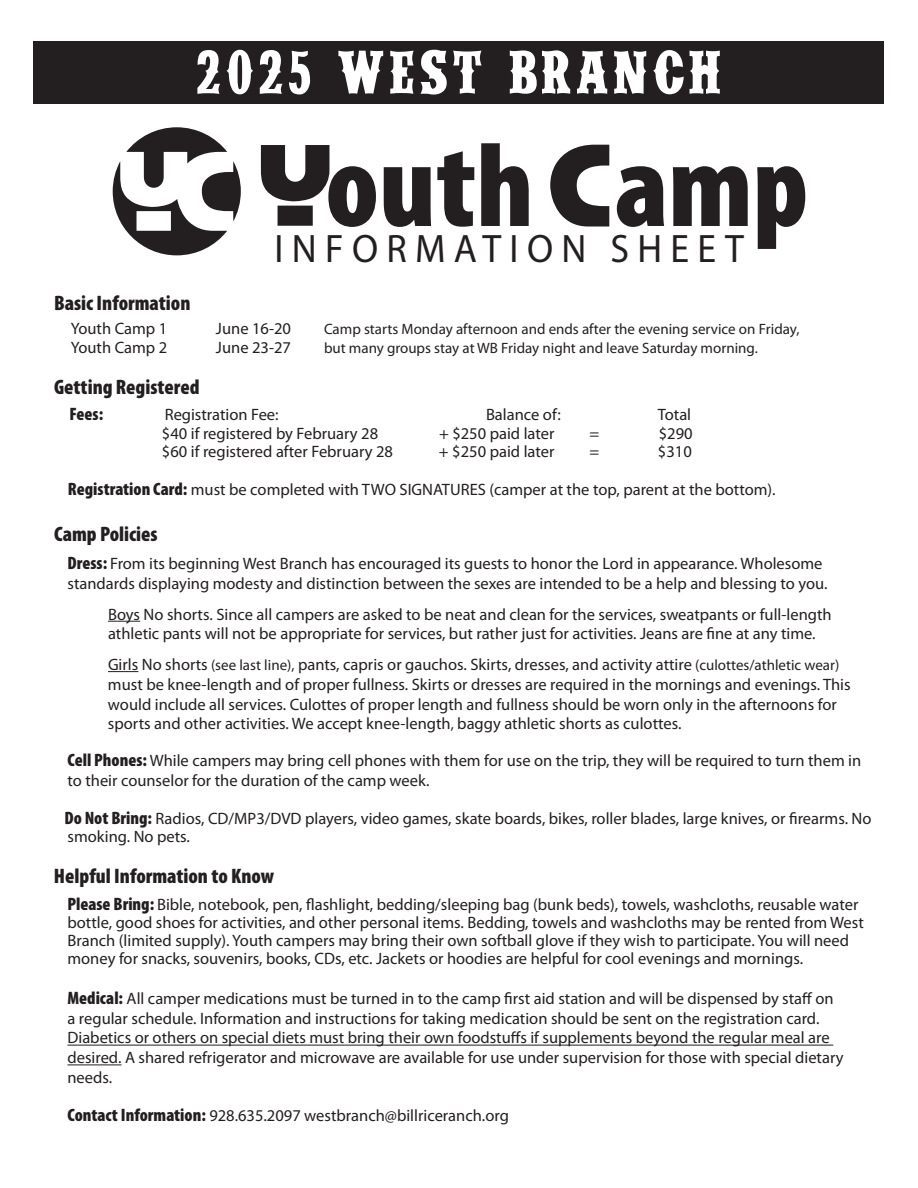
<style>
.page{position:relative;width:918px;height:1188px;background:#fff}
.page>*{position:absolute;margin:0;border:0;box-sizing:border-box;transform-origin:0 0}
.t1{font:61.5px "IFC WILDRODEO Bold";letter-spacing:.1em;color:#fff}
.t2{font:39.75px "Myriad Pro";letter-spacing:.22em;color:#231f20;scale:.95 1}
.t3{font:900 condensed 21px "Myriad Pro";color:#231f20}
.t4{font:900 condensed 18px "Myriad Pro";color:#231f20}
.t5{font:16.5px/19.8px "Myriad Pro";color:#231f20}
.t6{font:15px "Myriad Pro";color:#231f20}
.s1{font-weight:900;font-stretch:condensed;font-size:18px}
.s2{font-size:15px}
</style>
<div class="page">
<svg style="left:113px;top:127px;width:128px;height:128px"></svg>
<svg style="left:550px;top:145px;width:59px;height:82px"></svg>
<svg style="left:261px;top:145px;width:115px;height:82px"></svg>
<svg style="left:384px;top:167px;width:47px;height:60px"></svg>
<svg style="left:437px;top:151px;width:37px;height:76px"></svg>
<svg style="left:481px;top:143px;width:48px;height:83px"></svg>
<svg style="left:617px;top:166px;width:47px;height:61px"></svg>
<svg style="left:673px;top:166px;width:75px;height:60px"></svg>
<svg style="left:757px;top:166px;width:48px;height:83px"></svg>
<hr style="left:108px;top:621px;width:32px;height:1px;background:#231f20">
<hr style="left:108px;top:671px;width:30px;height:1px;background:#231f20">
<hr style="left:68px;top:1045px;width:765px;height:1px;background:#231f20">
<hr style="left:68px;top:1064px;width:54px;height:1px;background:#231f20">
<div style="left:34px;top:41px;width:850px;height:62px;background:#231f20"></div>
<h1 class="t1" style="left:197px;top:50px;width:524px">2025 WEST BRANCH</h1>
<h2 class="t2" style="left:275px;top:224px;width:496px">INFORMATION SHEET</h2>
<p class="t3" style="left:54px;top:289px;width:138px">Basic Information</p>
<p class="t5" style="left:71px;top:319px;width:98px">Youth Camp 1</p>
<p class="t5" style="left:216px;top:319px;width:77px">June 16-20</p>
<p class="t6" style="left:324px;top:320px;width:477px">Camp starts Monday afternoon and ends after the evening service on Friday,</p>
<p class="t5" style="left:71px;top:337px;width:98px">Youth Camp 2</p>
<p class="t5" style="left:216px;top:337px;width:77px">June 23-27</p>
<p class="t6" style="left:324px;top:338px;width:435px">but many groups stay at WB Friday night and leave Saturday morning.</p>
<p class="t3" style="left:54px;top:373px;width:147px">Getting Registered</p>
<p class="t4" style="left:70px;top:403px;width:35px">Fees:</p>
<p class="t5" style="left:165px;top:405px;width:115px">Registration Fee:</p>
<p class="t5" style="left:486px;top:405px;width:76px">Balance of:</p>
<p class="t5" style="left:658px;top:405px;width:35px">Total</p>
<p class="t5" style="left:162px;top:423px;width:218px">$40 if registered by February 28</p>
<p class="t5" style="left:439px;top:423px;width:117px">+ $250 paid later</p>
<p class="t5" style="left:590px;top:423px;width:11px">=</p>
<p class="t5" style="left:659px;top:423px;width:35px">$290</p>
<p class="t5" style="left:162px;top:441px;width:233px">$60 if registered after February 28</p>
<p class="t5" style="left:439px;top:441px;width:117px">+ $250 paid later</p>
<p class="t5" style="left:589px;top:441px;width:11px">=</p>
<p class="t5" style="left:658px;top:441px;width:35px">$310</p>
<p class="t5" style="left:68px;top:479px;width:709px"><span class="s1">Registration Card:</span> must be completed with TWO SIGNATURES (camper at the top, parent at the bottom).</p>
<p class="t3" style="left:54px;top:520px;width:105px">Camp Policies</p>
<p class="t5" style="left:67px;top:553px;width:762px"><span class="s1">Dress:</span> From its beginning West Branch has encouraged its guests to honor the Lord in appearance. Wholesome standards displaying modesty and distinction between the sexes are intended to be a help and blessing to you.</p>
<p class="t5" style="left:108px;top:604px;width:725px">Boys No shorts. Since all campers are asked to be neat and clean for the services, sweatpants or full-length athletic pants will not be appropriate for services, but rather just for activities. Jeans are fine at any time.</p>
<p class="t5" style="left:108px;top:654px;width:744px">Girls No shorts <span class="s2">(see last line),</span> pants, capris or gauchos. Skirts, dresses, and activity attire <span class="s2">(culottes/athletic wear) </span>must be knee-length and of proper fullness. Skirts or dresses are required in the mornings and evenings. This would include all services. Culottes of proper length and fullness should be worn only in the afternoons for sports and other activities. We accept knee-length<span class="s2">,</span> baggy athletic shorts as culottes.</p>
<p class="t5" style="left:67px;top:750px;width:795px"><span class="s1">Cell Phones:</span> While campers may bring cell phones with them for use on the trip, they will be required to turn them in to their counselor for the duration of the camp week.</p>
<p class="t5" style="left:64px;top:809px;width:809px;line-height:18.1px"><span class="s1">Do Not Bring:</span> Radios, CD/MP3/DVD players, video games, skate boards, bikes, roller blades, large knives, or firearms. No smoking. No pets.</p>
<p class="t3" style="left:54px;top:863px;width:222px">Helpful Information to Know</p>
<p class="t5" style="left:67px;top:895px;width:798px;line-height:18.1px"><span class="s1">Please Bring:</span> Bible, notebook, pen, flashlight, bedding/sleeping bag (bunk beds), towels, washcloths, reusable water bottle, good shoes for activities, and other personal items. Bedding, towels and washcloths may be rented from West Branch (limited supply). Youth campers may bring their own softball glove if they wish to participate. You will need money for snacks, souvenirs, books, CDs, etc. Jackets or hoodies are helpful for cool evenings and mornings.</p>
<p class="t5" style="left:67px;top:988px;width:778px"><span class="s1">Medical:</span> All camper medications must be turned in to the camp first aid station and will be dispensed by staff on a regular schedule. Information and instructions for taking medication should be sent on the registration card.<br>Diabetics or others on special diets must bring their own foodstuffs if supplements beyond the regular meal are desired. A shared refrigerator and microwave are available for use under supervision for those with special dietary needs.</p>
<p class="t5" style="left:67px;top:1105px;width:443px"><span class="s1">Contact Information:</span> 928.635.2097 westbranch@billriceranch.org</p>
</div>
